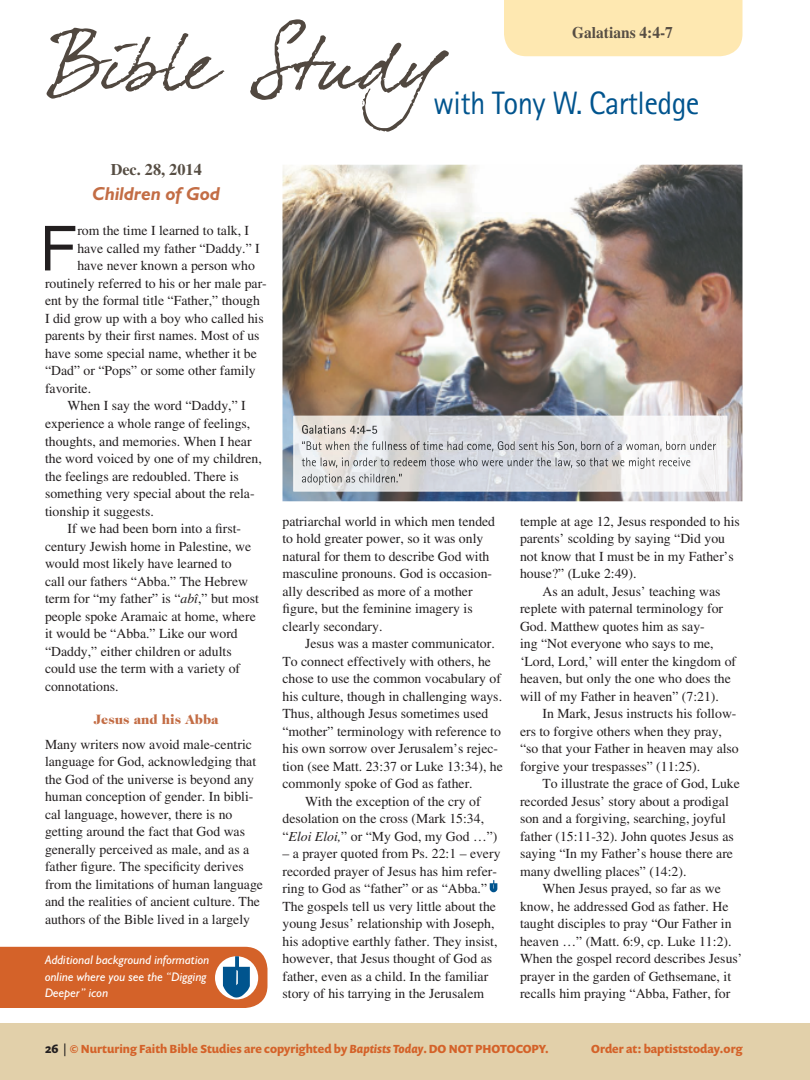
<style>
.page{position:relative;width:810px;height:1080px;background:#fff}
.page>*{position:absolute;margin:0;border:0;box-sizing:border-box;transform-origin:0 0}
.t1{font:64.12px "Chalet London Nineteen Eighty";color:#231f20}
.t2{font:32.38px "Rotis Sans Serif";letter-spacing:-.02em;color:#00548e;scale:.95 1}
.t3{font:italic 700 18.75px "Humanist 521 BT";color:#c36d45}
.t4{font:700 16.25px "Times";color:#574e44;scale:.95 1}
.t5{font:700 16.25px "Times";color:#574e44}
.t6{font:13.75px/17.5px "Times";color:#231f20}
.t7{font:900 13.75px "Caslon Two Twenty Four";color:#c36d45}
.t8{font:italic 12.5px/16.2px "Humanist 521 BT";color:#fff}
.t9{font:700 11.88px "Prenton RP Pro";color:#d46229;scale:.95 1}
.s1{font-style:italic}
.s2{font-size:12.5px;color:#231f20}
.s3{font-size:11.25px;color:#231f20}
</style>
<div class="page">
<svg style="left:489px;top:880px;width:9px;height:13px"></svg>
<img style="left:282px;top:165px;width:460px;height:336px">
<div style="left:0;top:1024px;width:810px;height:56px;background:#e2d0aa"></div>
<svg style="left:47px;top:28px;width:177px;height:71px"></svg>
<svg style="left:250px;top:19px;width:199px;height:113px"></svg>
<div style="left:504px;top:0;width:238px;height:56px;background:#fee8b1"></div>
<svg style="left:0;top:947px;width:268px;height:61px;background:#cc6939"></svg>
<img style="left:293px;top:416px;width:434px;height:75px">
<p class="t4" style="left:572px;top:23px;width:108px">Galatians 4:4-7</p>
<h2 class="t2" style="left:433px;top:84px;width:282px">with Tony W. Cartledge</h2>
<p class="t5" style="left:111px;top:160px;width:93px">Dec. 28, 2014</p>
<h3 class="t3" style="left:92px;top:182px;width:129px">Children of God</h3>
<h1 class="t1" style="left:40px;top:209px;width:39px">F</h1>
<p class="t6" style="left:77px;top:222px;width:173px">rom the time I learned to talk, I</p>
<p class="t6" style="left:77px;top:240px;width:184px">have called my father “Daddy.” I</p>
<p class="t6" style="left:77px;top:257px;width:179px">have never known a person who</p>
<p class="t6" style="left:45px;top:275px;width:223px">routinely referred to his or her male par-</p>
<p class="t6" style="left:45px;top:292px;width:217px">ent by the formal title “Father,” though</p>
<p class="t6" style="left:45px;top:310px;width:220px">I did grow up with a boy who called his</p>
<p class="t6" style="left:45px;top:327px;width:216px">parents by their first names. Most of us</p>
<p class="t6" style="left:45px;top:345px;width:213px">have some special name, whether it be</p>
<p class="t6" style="left:45px;top:362px;width:212px">“Dad” or “Pops” or some other family</p>
<p class="t6" style="left:45px;top:380px;width:48px">favorite.</p>
<p class="t6" style="left:67px;top:397px;width:180px">When I say the word “Daddy,” I</p>
<p class="t6" style="left:45px;top:415px;width:207px">experience a whole range of feelings,</p>
<p class="t6" style="left:45px;top:432px;width:208px">thoughts, and memories. When I hear</p>
<p class="t6" style="left:45px;top:450px;width:218px">the word voiced by one of my children,</p>
<p class="t6" style="left:45px;top:467px;width:195px">the feelings are redoubled. There is</p>
<p class="t6" style="left:45px;top:485px;width:211px">something very special about the rela-</p>
<p class="t6" style="left:45px;top:502px;width:110px">tionship it suggests.</p>
<p class="t6" style="left:67px;top:520px;width:175px">If we had been born into a first-</p>
<p class="t6" style="left:45px;top:537px;width:208px">century Jewish home in Palestine, we</p>
<p class="t6" style="left:45px;top:555px;width:188px">would most likely have learned to</p>
<p class="t6" style="left:45px;top:572px;width:205px">call our fathers “Abba.” The Hebrew</p>
<p class="t6" style="left:45px;top:590px;width:215px">term for “my father” is “<span class="s1">abî</span>,” but most</p>
<p class="t6" style="left:45px;top:607px;width:212px">people spoke Aramaic at home, where</p>
<p class="t6" style="left:45px;top:625px;width:194px">it would be “Abba.” Like our word</p>
<p class="t6" style="left:45px;top:642px;width:188px">“Daddy,” either children or adults</p>
<p class="t6" style="left:45px;top:660px;width:197px">could use the term with a variety of</p>
<p class="t6" style="left:45px;top:677px;width:75px">connotations.</p>
<p class="t7" style="left:94px;top:712px;width:126px">Jesus and his Abba</p>
<p class="t6" style="left:45px;top:735px;width:220px">Many writers now avoid male-centric language for God, acknowledging that the God of the universe is beyond any human conception of gender. In bibli&shy;cal language, however, there is no getting around the fact that God was generally perceived as male, and as a father figure. The specificity derives from the limitations of human language and the realities of ancient culture. The authors of the Bible lived in a largely</p>
<p class="t8" style="left:45px;top:952px;width:166px">Additional background information online where you see the “Digging<br>Deeper” icon</p>
<p class="t6" style="left:283px;top:512px;width:214px">patriarchal world in which men tended to hold greater power, so it was only natural for them to describe God with masculine pronouns. God is occasion&shy;ally described as more of a mother figure, but the feminine imagery is clearly secondary.</p>
<p class="t6" style="left:305px;top:635px;width:191px">Jesus was a master communicator.</p>
<p class="t6" style="left:283px;top:652px;width:210px">To connect effectively with others, he</p>
<p class="t6" style="left:283px;top:670px;width:220px">chose to use the common vocabulary of</p>
<p class="t6" style="left:283px;top:687px;width:221px">his culture, though in challenging ways.</p>
<p class="t6" style="left:283px;top:705px;width:207px">Thus, although Jesus sometimes used</p>
<p class="t6" style="left:283px;top:722px;width:220px">“mother” terminology with reference to</p>
<p class="t6" style="left:283px;top:740px;width:217px">his own sorrow over Jerusalem’s rejec-</p>
<p class="t6" style="left:283px;top:757px;width:222px">tion (see Matt. 23:37 or Luke 13:34), he</p>
<p class="t6" style="left:283px;top:775px;width:192px">commonly spoke of God as father.</p>
<p class="t6" style="left:305px;top:792px;width:177px">With the exception of the cry of</p>
<p class="t6" style="left:283px;top:810px;width:203px">desolation on the cross (Mark 15:34,</p>
<p class="t6" style="left:283px;top:827px;width:217px">“<span class="s1">Eloi Eloi,</span>” or “My God, my God …”)</p>
<p class="t6" style="left:283px;top:845px;width:220px">– a prayer quoted from Ps. 22:1 – every recorded prayer of Jesus has him refer&shy;ring to God as “father” or as “Abba.” The gospels tell us very little about the young Jesus’ relationship with Joseph, his adoptive earthly father. They insist, however, that Jesus thought of God as father, even as a child. In the familiar story of his tarrying in the Jerusalem</p>
<p class="t6" style="left:520px;top:512px;width:221px">temple at age 12, Jesus responded to his parents’ scolding by saying “Did you not know that I must be in my Father’s house?” (Luke 2:49).</p>
<p class="t6" style="left:520px;top:582px;width:218px;text-indent:22px">As an adult, Jesus’ teaching was replete with paternal terminology for God. Matthew quotes him as say-<br>ing “Not everyone who says to me, ‘Lord, Lord,’ will enter the kingdom of heaven, but only the one who does the will of my Father in heaven” (7:21).</p>
<p class="t6" style="left:520px;top:705px;width:220px;text-indent:22px">In Mark, Jesus instructs his follow&shy;ers to forgive others when they pray, “so that your Father in heaven may also forgive your trespasses” (11:25).</p>
<p class="t6" style="left:520px;top:775px;width:221px;text-indent:22px">To illustrate the grace of God, Luke recorded Jesus’ story about a prodigal son and a forgiving, searching, joyful father (15:11-32). John quotes Jesus as saying “In my Father’s house there are many dwelling places” (14:2).</p>
<p class="t6" style="left:520px;top:880px;width:224px;text-indent:22px">When Jesus prayed, so far as we know, he addressed God as father. He taught disciples to pray “Our Father in heaven …” (Matt. 6:9, cp. Luke 11:2).<br>When the gospel record describes Jesus’ prayer in the garden of Gethsemane, it recalls him praying “Abba, Father, for</p>
<p class="t9" style="left:45px;top:1041px;width:532px"><span class="s2">26</span> <span class="s3">|</span> © Nurturing Faith Bible Studies are copyrighted by <span class="s1">Baptists Today</span>. DO NOT PHOTOCOPY.</p>
<p class="t9" style="left:591px;top:1041px;width:161px">Order at: baptiststoday.org</p>
</div>
